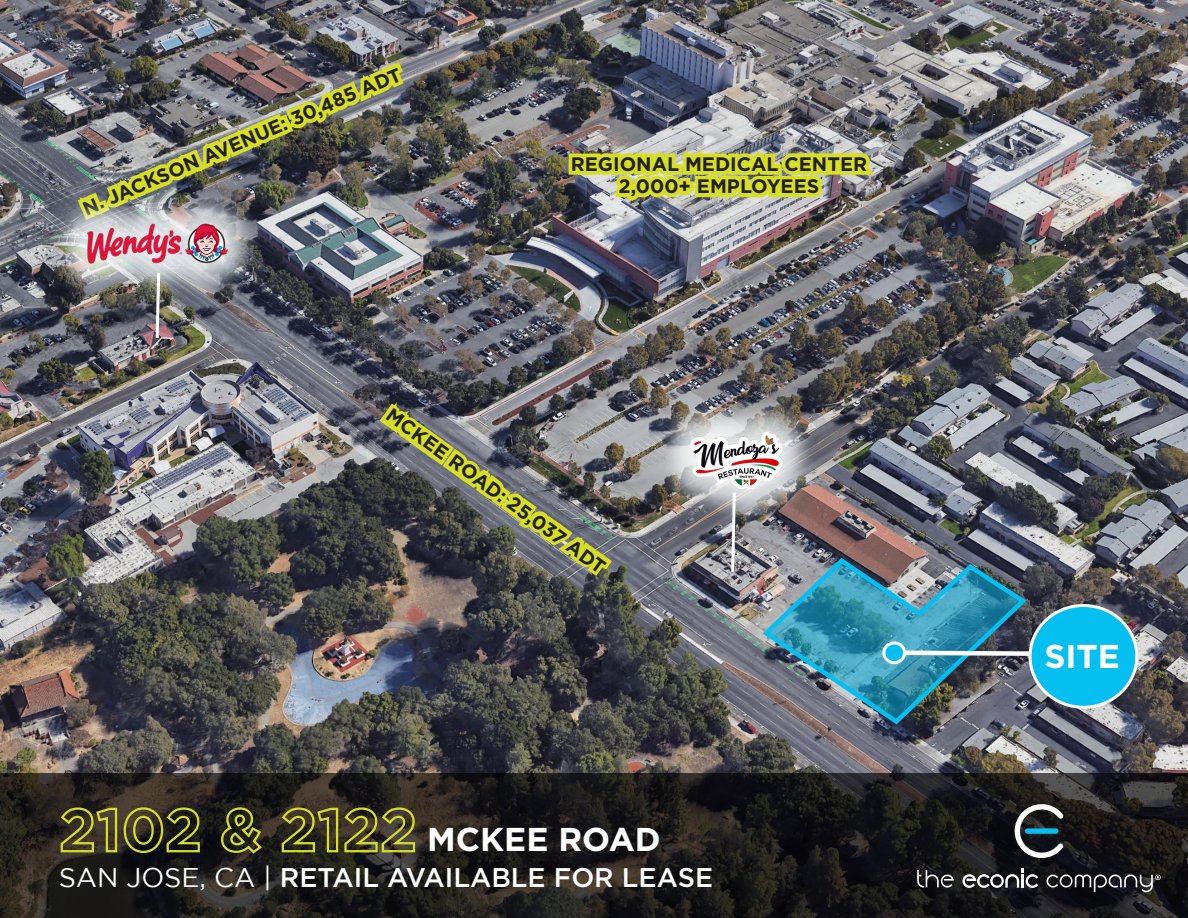
<style>
.page{position:relative;width:1188px;height:918px;background:#fff}
.page>*{position:absolute;margin:0;border:0;box-sizing:border-box;transform-origin:0 0}
.t1{font:700 33px "Gotham";color:#fff}
.t2{font:500 27px "Gotham";color:#fff}
.t3{font:700 19.5px/22.5px "Gotham";color:#231f20;text-align:center}
.s1{font-weight:400}
</style>
<div class="page">
<img style="left:0;top:0;width:1188px;height:773px">
<svg style="left:0;top:773px;width:1188px;height:145px;background:#1e1c1b"></svg>
<svg style="left:1015px;top:804px;width:49px;height:54px"></svg>
<svg style="left:917px;top:870px;width:37px;height:18px"></svg>
<svg style="left:962px;top:869px;width:76px;height:19px"></svg>
<svg style="left:1047px;top:874px;width:114px;height:18px;background:#434348"></svg>
<svg style="left:59px;top:806px;width:142px;height:48px;background:#545122"></svg>
<svg style="left:220px;top:806px;width:44px;height:49px;background:#4a4b1b"></svg>
<svg style="left:280px;top:806px;width:136px;height:47px;background:#5c5926"></svg>
<img style="left:565px;top:137px;width:316px;height:68px">
<img style="left:759px;top:554px;width:271px;height:173px">
<img style="left:765px;top:561px;width:271px;height:161px">
<div style="left:1030px;top:605px;width:107px;height:102px;background:#05bff0;border-radius:50%"></div>
<div style="left:1029px;top:604px;width:109px;height:105px;border:3px solid #fff;border-radius:50%"></div>
<svg style="left:730px;top:531px;width:7px;height:44px"></svg>
<img style="left:649px;top:391px;width:175px;height:140px">
<img style="left:668px;top:409px;width:138px;height:103px">
<img style="left:690px;top:432px;width:94px;height:57px">
<img style="left:374px;top:390px;width:243px;height:191px">
<img style="left:72px;top:43px;width:336px;height:182px">
<svg style="left:154px;top:305px;width:8px;height:36px"></svg>
<img style="left:45px;top:183px;width:222px;height:122px">
<img style="left:65px;top:201px;width:184px;height:85px">
<img style="left:81px;top:219px;width:151px;height:50px">
<p class="t3" style="left:79px;top:198px;width:346px;rotate:-23deg">N. JACKSON AVENUE: 30,485 ADT</p>
<p class="t3" style="left:571px;top:152px;width:298px">REGIONAL MEDICAL CENTER<br>2,000+ EMPLOYEES</p>
<p class="t3" style="left:396px;top:403px;width:267px;rotate:36deg">MCKEE ROAD: 25,037 ADT</p>
<h1 class="t1" style="left:427px;top:820px;width:235px">MCKEE ROAD</h1>
<h2 class="t2" style="left:59px;top:860px;width:656px"><span class="s1">SAN JOSE, CA |</span> RETAIL AVAILABLE FOR LEASE</h2>
<h1 class="t1" style="left:1044px;top:637px;width:77px">SITE</h1>
</div>
